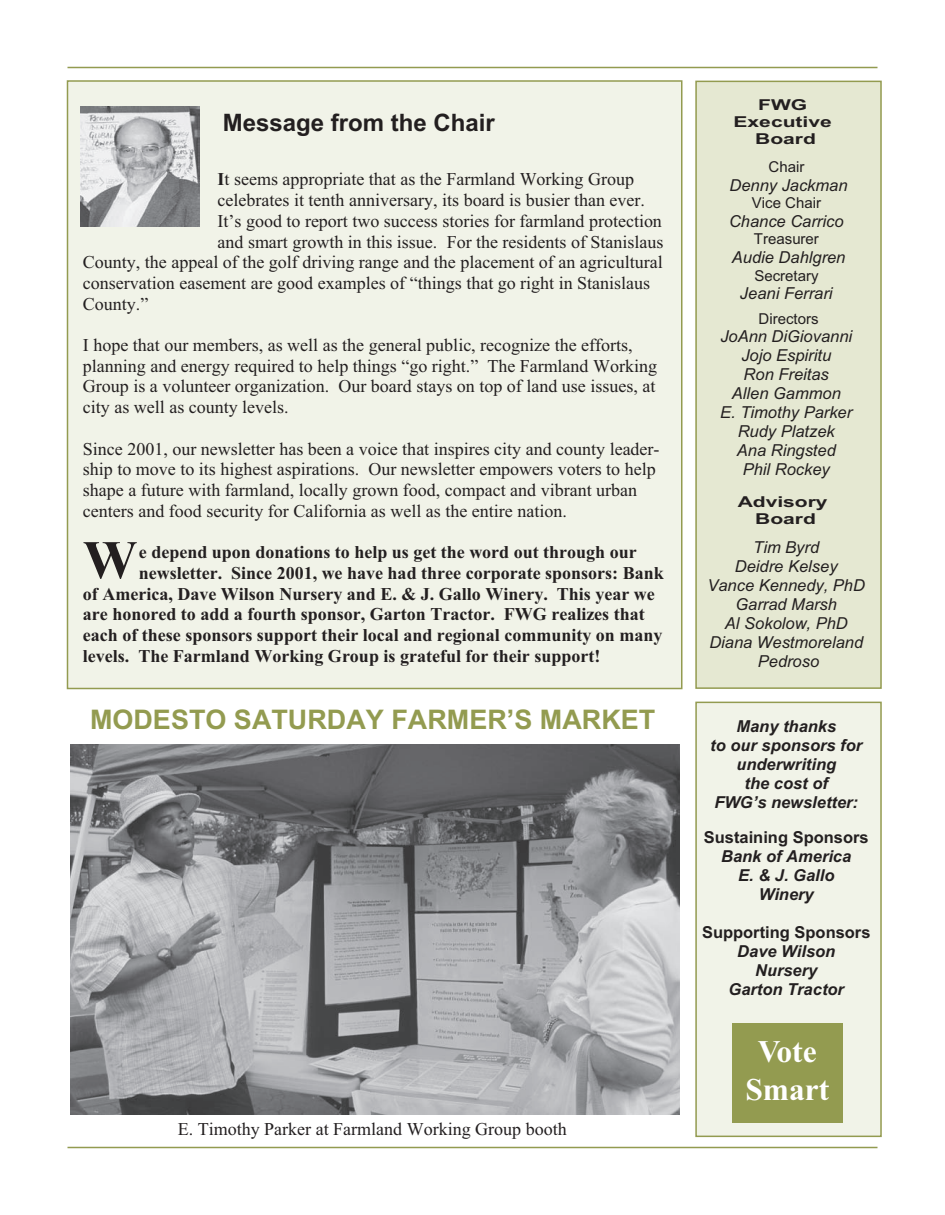
<style>
.page{position:relative;width:945px;height:1215px;background:#fff}
.page>*{position:absolute;margin:0;border:0;box-sizing:border-box;transform-origin:0 0}
.t1{font:700 54.3px "Times New Roman";color:#231f20}
.t2{font:700 31.5px/37.8px "Times New Roman";color:#fff;text-align:center}
.t3{font:700 27px "Arial";color:#939b50}
.t4{font:700 24px "Arial";color:#231f20}
.t5{font:18px/20.7px "Times New Roman";color:#231f20}
.t6{font:700 18px "Times New Roman";color:#231f20}
.t7{font:italic 16.5px/18.9px "Arial";color:#231f20;text-align:center}
.t8{font:italic 700 16.5px/19px "Arial";color:#231f20;text-align:center}
.t9{font:700 16.5px "Arial";color:#231f20}
.t10{font:15px "Arial";color:#231f20}
.t11{font:700 15px/17.2px "Arial";color:#231f20;text-align:center;scale:1.4 1}
.s1{font-weight:700}
</style>
<div class="page">
<img style="left:70px;top:744px;width:610px;height:370px">
<div style="left:68px;top:81px;width:614px;height:607px;background:#f1f3e8"></div>
<hr style="left:68px;top:67px;width:810px;height:1px;background:#939b50">
<hr style="left:68px;top:1147px;width:810px;height:1px;background:#939b50">
<div style="left:696px;top:81px;width:185px;height:607px;background:#e5e8d2"></div>
<div style="left:695px;top:81px;width:187px;height:608px;border:2px solid #939b50"></div>
<div style="left:696px;top:702px;width:185px;height:434px;background:#f1f3e8"></div>
<div style="left:695px;top:702px;width:187px;height:435px;border:2px solid #939b50"></div>
<img style="left:81px;top:106px;width:118px;height:120px">
<div style="left:732px;top:1024px;width:110px;height:99px;background:#939b50"></div>
<h3 class="t4" style="left:223px;top:105px;width:274px">Message from the Chair</h3>
<p class="t5" style="left:218px;top:169px;width:418px"><span class="s1">I</span>t seems appropriate that as the Farmland Working Group</p>
<p class="t5" style="left:218px;top:190px;width:429px">celebrates it tenth anniversary, its board is busier than ever.</p>
<p class="t5" style="left:218px;top:210px;width:446px">It’s good to report two success stories for farmland protection</p>
<p class="t5" style="left:218px;top:231px;width:447px">and smart growth in this issue. For the residents of Stanislaus</p>
<p class="t5" style="left:83px;top:252px;width:581px">County, the appeal of the golf driving range and the placement of an agricultural</p>
<p class="t5" style="left:83px;top:272px;width:569px">conservation easement are good examples of “things that go right in Stanislaus</p>
<p class="t5" style="left:83px;top:293px;width:67px">County.”</p>
<p class="t5" style="left:83px;top:334px;width:576px">I hope that our members, as well as the general public, recognize the efforts, planning and energy required to help things “go right.” The Farmland Working Group is a volunteer organization. Our board stays on top of land use issues, at city as well as county levels.</p>
<p class="t5" style="left:83px;top:438px;width:578px">Since 2001, our newsletter has been a voice that inspires city and county leader&shy;ship to move to its highest aspirations. Our newsletter empowers voters to help shape a future with farmland, locally grown food, compact and vibrant urban centers and food security for California as well as the entire nation.</p>
<h1 class="t1" style="left:83px;top:522px;width:56px">W</h1>
<p class="t6" style="left:139px;top:540px;width:499px">e depend upon donations to help us get the word out through our</p>
<p class="t6" style="left:139px;top:561px;width:526px">newsletter. Since 2001, we have had three corporate sponsors: Bank</p>
<p class="t6" style="left:83px;top:581px;width:573px">of America, Dave Wilson Nursery and E. &amp; J. Gallo Winery. This year we</p>
<p class="t6" style="left:83px;top:602px;width:563px">are honored to add a fourth sponsor, Garton Tractor. FWG realizes that</p>
<p class="t6" style="left:83px;top:623px;width:581px">each of these sponsors support their local and regional community on many</p>
<p class="t6" style="left:83px;top:643px;width:519px">levels. The Farmland Working Group is grateful for their support!</p>
<h3 class="t3" style="left:90px;top:701px;width:567px">MODESTO SATURDAY FARMER’S MARKET</h3>
<p class="t5" style="left:178px;top:1118px;width:390px">E. Timothy Parker at Farmland Working Group booth</p>
<p class="t11" style="left:734px;top:96px;width:72px">FWG<br>Executive<br>Board</p>
<p class="t10" style="left:769px;top:156px;width:37px">Chair</p>
<p class="t7" style="left:729px;top:175px;width:120px">Denny Jackman</p>
<p class="t10" style="left:752px;top:193px;width:71px">Vice Chair</p>
<p class="t7" style="left:729px;top:212px;width:116px">Chance Carrico</p>
<p class="t10" style="left:754px;top:229px;width:66px">Treasurer</p>
<p class="t7" style="left:732px;top:248px;width:115px">Audie Dahlgren</p>
<p class="t10" style="left:754px;top:265px;width:66px">Secretary</p>
<p class="t7" style="left:740px;top:284px;width:94px">Jeani Ferrari</p>
<p class="t10" style="left:759px;top:308px;width:62px">Directors</p>
<p class="t7" style="left:720px;top:327px;width:133px">JoAnn DiGiovanni<br>Jojo Espiritu<br>Ron Freitas<br>Allen Gammon<br>E. Timothy Parker<br>Rudy Platzek<br>Ana Ringsted<br>Phil Rockey</p>
<p class="t11" style="left:738px;top:493px;width:66px">Advisory<br>Board</p>
<p class="t7" style="left:707px;top:538px;width:159px">Tim Byrd<br>Deidre Kelsey<br>Vance Kennedy, PhD<br>Garrad Marsh<br>Al Sokolow, PhD<br>Diana Westmoreland<br>Pedroso</p>
<p class="t8" style="left:710px;top:717px;width:153px">Many thanks<br>to our sponsors for underwriting<br>the cost of<br>FWG’s newsletter:</p>
<p class="t9" style="left:704px;top:826px;width:166px">Sustaining Sponsors</p>
<p class="t8" style="left:721px;top:847px;width:132px">Bank of America<br>E. &amp; J. Gallo<br>Winery</p>
<p class="t9" style="left:702px;top:920px;width:170px">Supporting Sponsors</p>
<p class="t8" style="left:729px;top:942px;width:117px">Dave Wilson<br>Nursery<br>Garton Tractor</p>
<h2 class="t2" style="left:745px;top:1032px;width:85px">Vote<br>Smart</h2>
</div>
